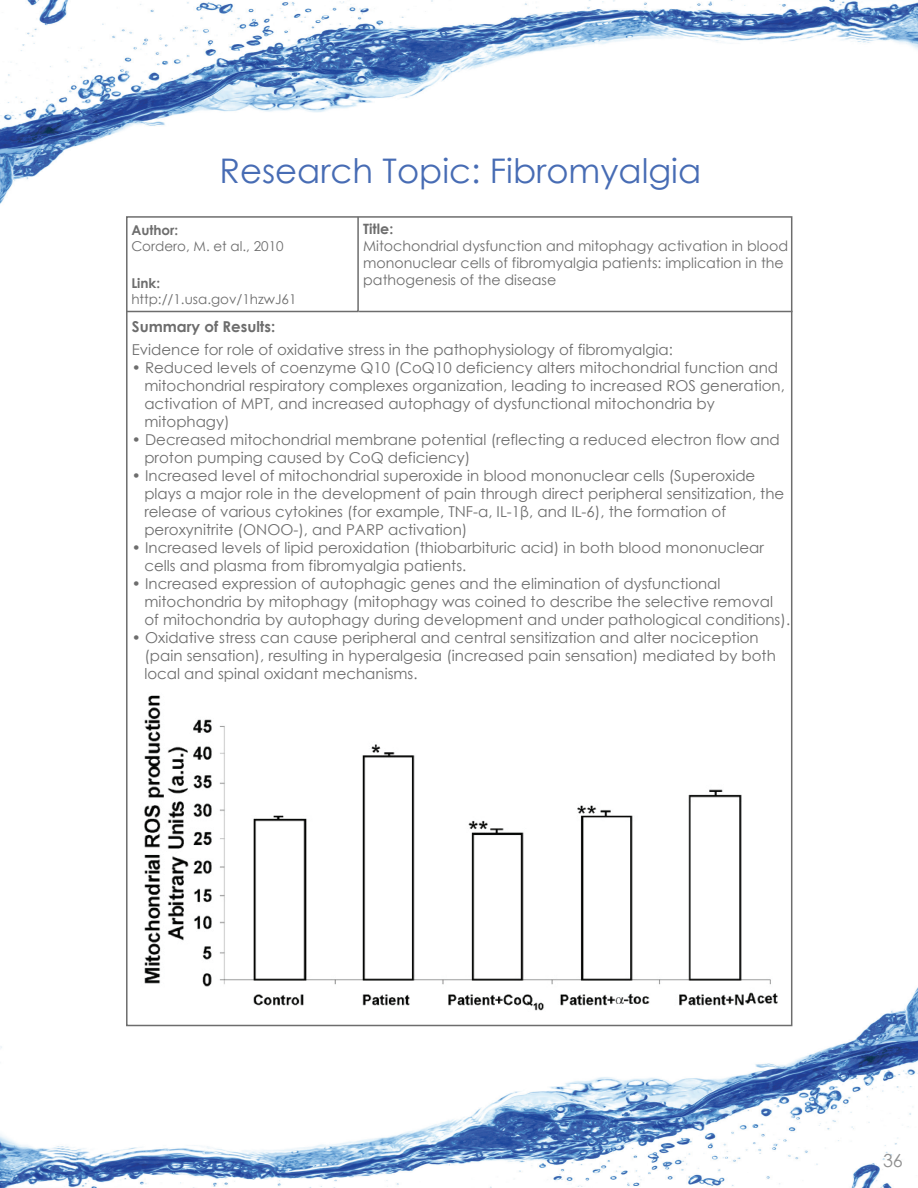
<style>
.page{position:relative;width:918px;height:1188px;background:#fff}
.page>*{position:absolute;margin:0;border:0;box-sizing:border-box;transform-origin:0 0}
.t1{font:33.9px "Century Gothic";color:#476cb4}
.t2{font:18px "Century Gothic";color:#8f8f8f}
.t3{font:15px/18px "Century Gothic";color:#6d6d6d}
.t4{font:700 15px "Century Gothic";color:#6d6d6d}
.t5{font:14.25px/17.1px "Century Gothic";color:#6d6d6d}
.t6{font:13.5px/16.2px "Century Gothic";color:#6d6d6d}
.s1{font-weight:700}
</style>
<div class="page">
<img style="left:0;top:1px;width:918px;height:203px">
<hr style="left:0;top:0;width:918px;height:1px;background:#5d5d5d">
<img style="left:0;top:987px;width:918px;height:201px">
<div style="left:159px;top:1111px;width:263px;height:14px;background:#fff"></div>
<svg style="left:125px;top:216px;width:668px;height:811px"></svg>
<svg style="left:125px;top:216px;width:235px;height:97px"></svg>
<hr style="left:359px;top:311px;width:433px;height:1px;background:#6d6d6d">
<img style="left:134px;top:686px;width:651px;height:327px">
<p class="t1" style="left:220px;top:147px;width:483px">Research Topic: Fibromyalgia</p>
<p class="t5" style="left:363px;top:220px;width:426px"><span class="s1">Title:<br></span>Mitochondrial dysfunction and mitophagy activation in blood mononuclear cells of fibromyalgia patients: implication in the pathogenesis of the disease</p>
<p class="t6" style="left:131px;top:222px;width:154px"><span class="s1">Author:<br></span>Cordero, M. et al., 2010</p>
<p class="t6" style="left:131px;top:275px;width:167px"><span class="s1">Link: </span>http://1.usa.gov/1hzwJ61</p>
<p class="t3" style="left:132px;top:340px;width:543px">Evidence for role of oxidative stress in the pathophysiology of fibromyalgia:</p>
<p class="t3" style="left:144px;top:358px;width:642px;text-indent:-12px">• Reduced levels of coenzyme Q10 (CoQ10 deficiency alters mitochondrial function and mitochondrial respiratory complexes organization, leading to increased ROS generation, activation of MPT, and increased autophagy of dysfunctional mitochondria by mitophagy)</p>
<p class="t3" style="left:144px;top:430px;width:637px;text-indent:-12px">• Decreased mitochondrial membrane potential (reflecting a reduced electron flow and proton pumping caused by CoQ deficiency)</p>
<p class="t3" style="left:144px;top:466px;width:641px;text-indent:-12px">• Increased level of mitochondrial superoxide in blood mononuclear cells (Superoxide plays a major role in the development of pain through direct peripheral sensitization, the release of various cytokines (for example, TNF-α, IL-1β, and IL-6), the formation of peroxynitrite (ONOO-), and PARP activation)</p>
<p class="t3" style="left:144px;top:538px;width:621px;text-indent:-12px">• Increased levels of lipid peroxidation (thiobarbituric acid) in both blood mononuclear cells and plasma from fibromyalgia patients.</p>
<p class="t3" style="left:144px;top:574px;width:647px;text-indent:-12px">• Increased expression of autophagic genes and the elimination of dysfunctional mitochondria by mitophagy (mitophagy was coined to describe the selective removal of mitochondria by autophagy during development and under pathological conditions).</p>
<p class="t3" style="left:144px;top:628px;width:633px;text-indent:-12px">• Oxidative stress can cause peripheral and central sensitization and alter nociception (pain sensation), resulting in hyperalgesia (increased pain sensation) mediated by both local and spinal oxidant mechanisms.</p>
<p class="t4" style="left:132px;top:315px;width:145px">Summary of Results:</p>
<p class="t2" style="left:883px;top:1148px;width:21px">36</p>
</div>
